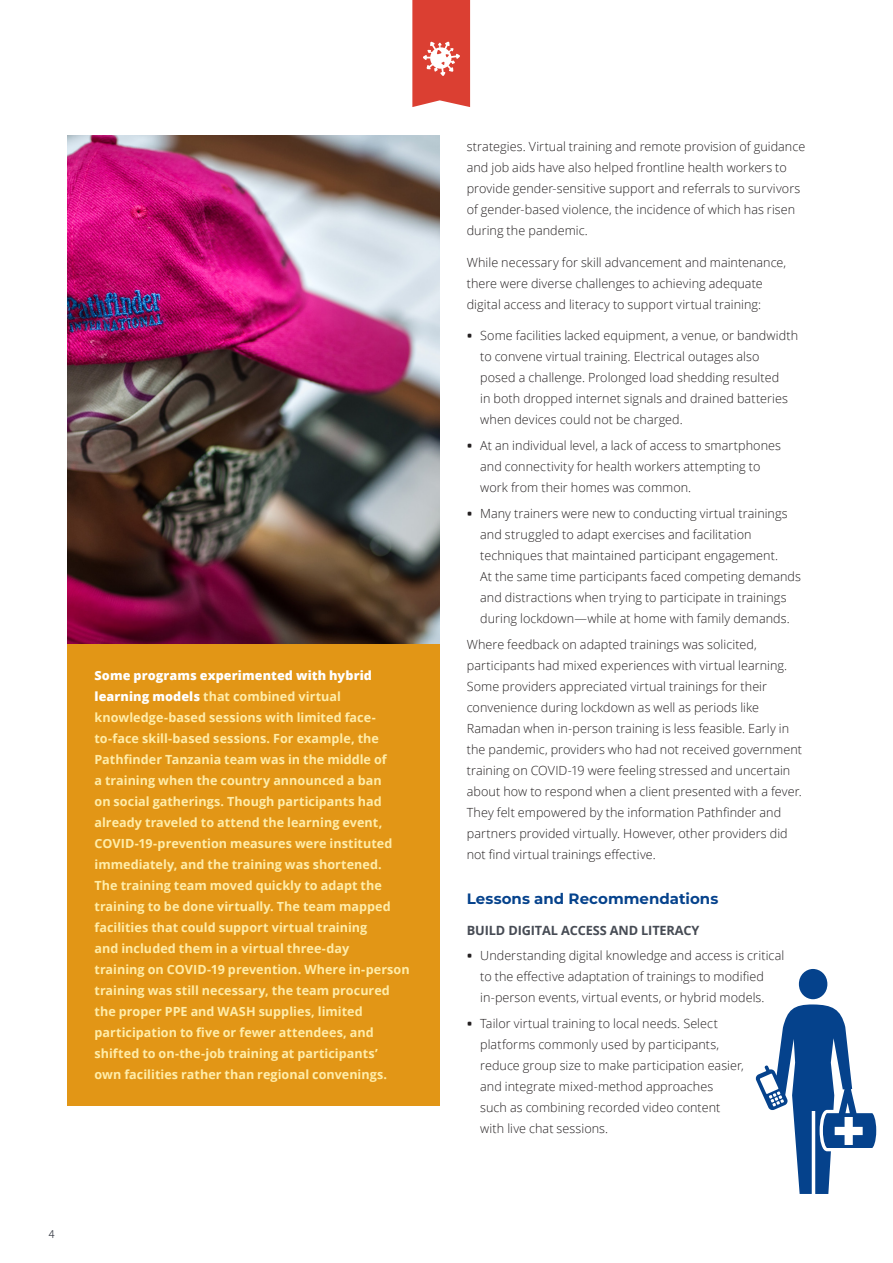
<style>
.page{position:relative;width:893px;height:1263px;background:#fff}
.page>*{position:absolute;margin:0;border:0;box-sizing:border-box;transform-origin:0 0}
.B__Head{font:700 15px "Montserrat";letter-spacing:.005em;color:#05428c}
.C__Head{font:700 12.75px "Open Sans";letter-spacing:-.01em;color:#464b54}
.Body_Text{font:300 12.6px/21px "Open Sans";letter-spacing:.005em;color:#231f20}
.Body_Text-2{font:700 12.6px/21px "Open Sans";letter-spacing:.005em;color:#ffeda9}
.t1{font:11.25px "Whitney Book SC";color:#323640}
.s1{font-weight:800;color:#fff}
.s2{font-family:"Whitney Semibold SC";font-weight:400}
</style>
<div class="page">
<div style="left:68px;top:643px;width:372px;height:463px;background:#e29616"></div>
<img style="left:68px;top:136px;width:372px;height:507px">
<div style="left:799px;top:969px;width:28px;height:30px;background:#05428c;border-radius:50%"></div>
<svg style="left:755px;top:1004px;width:121px;height:190px"></svg>
<svg style="left:412px;top:0;width:58px;height:107px;background:#df564a"></svg>
<p class="Body_Text-2" style="left:94px;top:664px;width:317px"><span class="s1">Some programs experimented with hybrid learning models</span> that combined virtual knowledge-based sessions with limited face&shy;to-face skill-based sessions. For example, the Pathfinder Tanzania team was in the middle of<br>a training when the country announced a ban<br>on social gatherings. Though participants had already traveled to attend the learning event, COVID-19-prevention measures were instituted immediately, and the training was shortened.<br>The training team moved quickly to adapt the training to be done virtually. The team mapped facilities that could support virtual training<br>and included them in a virtual three-day<br>training on COVID-19 prevention. Where in-person training was still necessary, the team procured the proper PPE and WASH supplies, limited participation to five or fewer attendees, and shifted to on-the-job training at participants’<br>own facilities rather than regional convenings.</p>
<p class="t1" style="left:49px;top:1225px;width:8px">4</p>
<p class="Body_Text" style="left:467px;top:136px;width:340px">strategies. Virtual training and remote provision of guidance and job aids have also helped frontline health workers to provide gender-sensitive support and referrals to survivors of gender-based violence, the incidence of which has risen during the pandemic.</p>
<p class="Body_Text" style="left:467px;top:251px;width:321px">While necessary for skill advancement and maintenance, there were diverse challenges to achieving adequate digital access and literacy to support virtual training:</p>
<p class="Body_Text" style="left:480px;top:325px;width:319px;text-indent:-14px"><span class="s2">•</span> Some facilities lacked equipment, a venue, or bandwidth to convene virtual training. Electrical outages also posed a challenge. Prolonged load shedding resulted<br>in both dropped internet signals and drained batteries when devices could not be charged.</p>
<p class="Body_Text" style="left:480px;top:435px;width:302px;text-indent:-14px"><span class="s2">•</span> At an individual level, a lack of access to smartphones and connectivity for health workers attempting to work from their homes was common.</p>
<p class="Body_Text" style="left:480px;top:503px;width:322px;text-indent:-14px"><span class="s2">•</span> Many trainers were new to conducting virtual trainings and struggled to adapt exercises and facilitation techniques that maintained participant engagement.<br>At the same time participants faced competing demands and distractions when trying to participate in trainings during lockdown—while at home with family demands.</p>
<p class="Body_Text" style="left:467px;top:633px;width:337px">Where feedback on adapted trainings was solicited, participants had mixed experiences with virtual learning.<br>Some providers appreciated virtual trainings for their convenience during lockdown as well as periods like Ramadan when in-person training is less feasible. Early in the pandemic, providers who had not received government training on COVID-19 were feeling stressed and uncertain about how to respond when a client presented with a fever.<br>They felt empowered by the information Pathfinder and partners provided virtually. However, other providers did not find virtual trainings effective.</p>
<p class="B__Head" style="left:467px;top:888px;width:253px">Lessons and Recommendations</p>
<p class="C__Head" style="left:467px;top:921px;width:234px">BUILD DIGITAL ACCESS AND LITERACY</p>
<p class="Body_Text" style="left:467px;top:945px;width:319px;text-align:center"><span class="s2">•</span> Understanding digital knowledge and access is critical to the effective adaptation of trainings to modified in-person events, virtual events, or hybrid models.</p>
<p class="Body_Text" style="left:480px;top:1013px;width:265px;text-indent:-14px"><span class="s2">•</span> Tailor virtual training to local needs. Select platforms commonly used by participants, reduce group size to make participation easier, and integrate mixed-method approaches<br>such as combining recorded video content with live chat sessions.</p>
</div>
